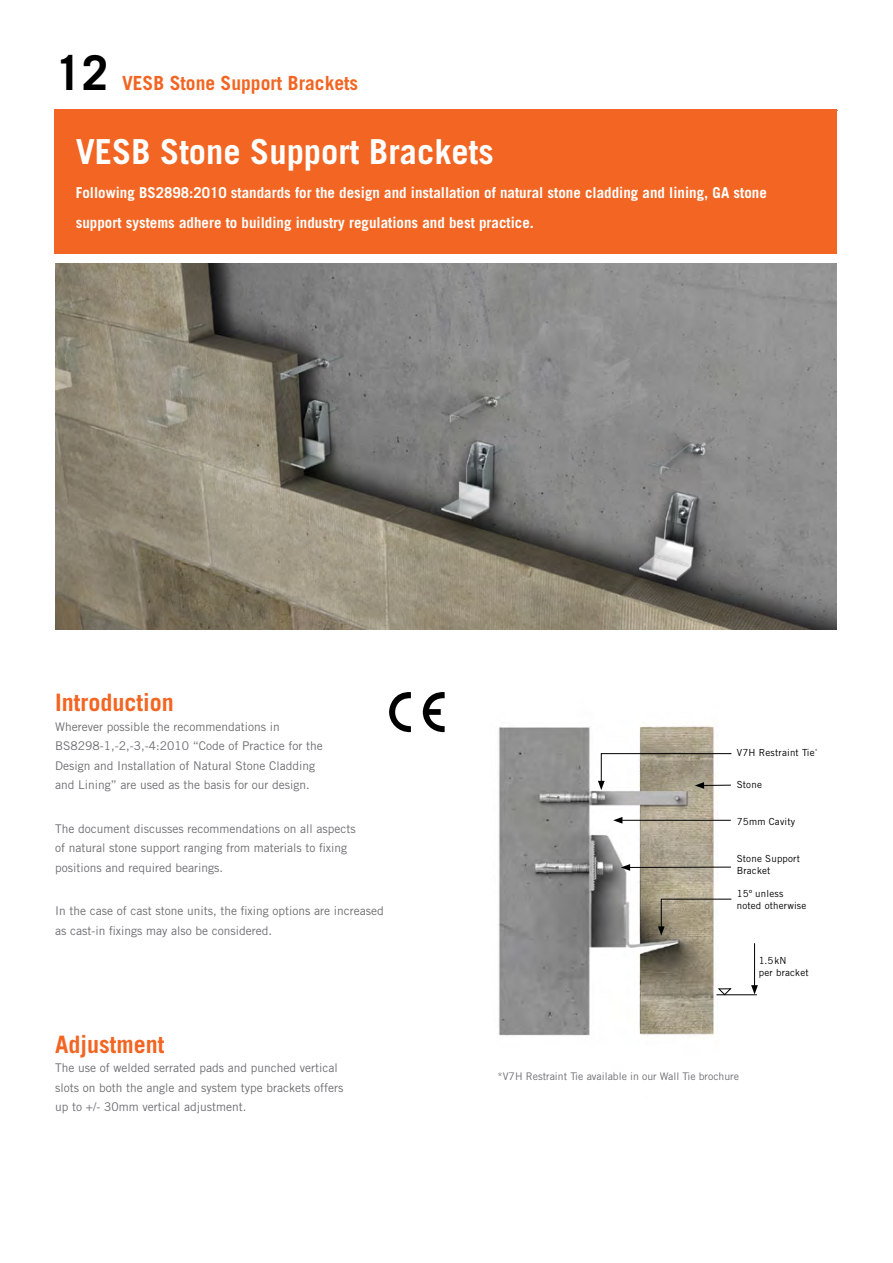
<style>
.page{position:relative;width:893px;height:1263px;background:#fff}
.page>*{position:absolute;margin:0;border:0;box-sizing:border-box;transform-origin:0 0}
.t1{font:700 48px "Trade Gothic LT Std";color:#000}
.t2{font:700 34.5px "Trade Gothic LT Std";color:#fff}
.t3{font:700 24px "Trade Gothic LT Std";color:#f26522}
.t4{font:700 19.5px "Trade Gothic LT Std";color:#f26522}
.t5{font:700 15px/30px "Trade Gothic LT Std";color:#fff}
.t6{font:12px/19.5px "Trade Gothic LT Std";color:#6d6e71}
.t7{font:10.5px "Trade Gothic LT Std";color:#6d6e71}
.t8{font:9.75px/12px "Trade Gothic LT Std";letter-spacing:.02em;color:#000}
</style>
<div class="page">
<hr style="left:55px;top:110px;width:783px;height:1px;background:#6d6e71">
<img style="left:55px;top:264px;width:782px;height:365px">
<div style="left:55px;top:109px;width:782px;height:145px;background:#f26522"></div>
<img style="left:498px;top:723px;width:229px;height:313px">
<hr style="left:754px;top:943px;width:1px;height:44px;background:#000">
<svg style="left:751px;top:985px;width:7px;height:9px"></svg>
<svg style="left:718px;top:988px;width:14px;height:6px"></svg>
<hr style="left:716px;top:994px;width:41px;height:1px;background:#000">
<hr style="left:620px;top:820px;width:111px;height:1px;background:#000">
<svg style="left:613px;top:817px;width:9px;height:7px"></svg>
<svg style="left:598px;top:753px;width:134px;height:37px"></svg>
<hr style="left:628px;top:867px;width:103px;height:1px;background:#000">
<svg style="left:621px;top:864px;width:9px;height:7px"></svg>
<svg style="left:658px;top:898px;width:74px;height:38px"></svg>
<svg style="left:389px;top:692px;width:22px;height:41px"></svg>
<svg style="left:423px;top:692px;width:22px;height:41px"></svg>
<h1 class="t1" style="left:55px;top:43px;width:55px">12</h1>
<h3 class="t4" style="left:122px;top:71px;width:238px">VESB Stone Support Brackets</h3>
<h2 class="t2" style="left:76px;top:131px;width:419px">VESB Stone Support Brackets</h2>
<p class="t5" style="left:76px;top:178px;width:692px">Following BS2898:2010 standards for the design and installation of natural stone cladding and lining, GA stone support systems adhere to building industry regulations and best practice.</p>
<h3 class="t3" style="left:55px;top:688px;width:120px">Introduction</h3>
<p class="t6" style="left:55px;top:716px;width:269px">Wherever possible the recommendations in BS8298-1,-2,-3,-4:2010 “Code of Practice for the Design and Installation of Natural Stone Cladding and Lining” are used as the basis for our design.</p>
<p class="t6" style="left:55px;top:818px;width:302px">The document discusses recommendations on all aspects of natural stone support ranging from materials to fixing positions and required bearings.</p>
<p class="t6" style="left:55px;top:901px;width:330px">In the case of cast stone units, the fixing options are increased as cast-in fixings may also be considered.</p>
<h3 class="t3" style="left:55px;top:1029px;width:111px">Adjustment</h3>
<p class="t6" style="left:55px;top:1058px;width:290px">The use of welded serrated pads and punched vertical slots on both the angle and system type brackets offers up to +/- 30mm vertical adjustment.</p>
<p class="t8" style="left:737px;top:746px;width:83px">V7H Restraint Tie<sup>*</sup></p>
<p class="t8" style="left:737px;top:779px;width:27px">Stone</p>
<p class="t8" style="left:737px;top:815px;width:60px">75mm Cavity</p>
<p class="t8" style="left:737px;top:852px;width:65px">Stone Support<br>Bracket</p>
<p class="t8" style="left:737px;top:887px;width:71px">15º unless noted otherwise</p>
<p class="t8" style="left:759px;top:954px;width:51px">1.5kN<br>per bracket</p>
<p class="t7" style="left:497px;top:1070px;width:243px">*V7H Restraint Tie available in our Wall Tie brochure</p>
</div>
